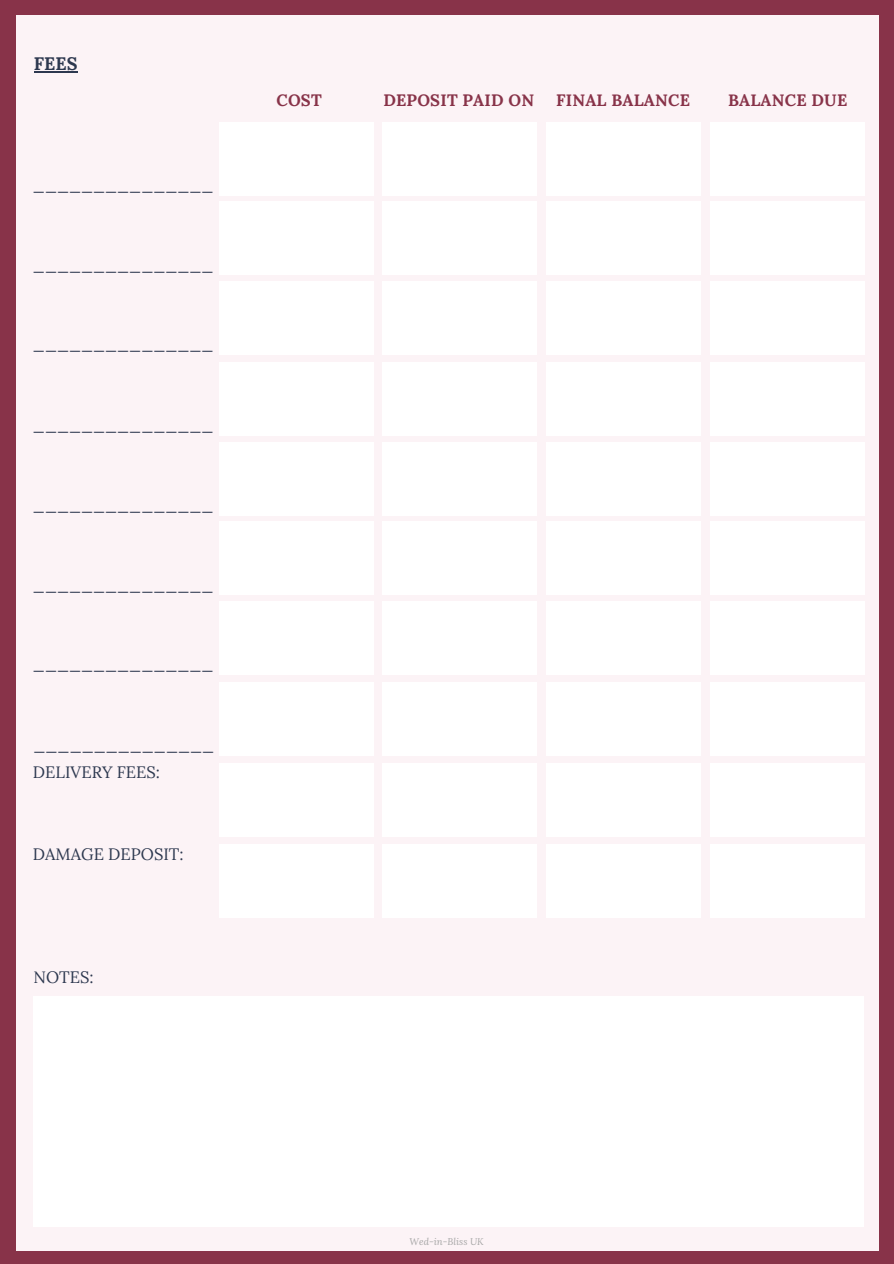
<style>
.page{position:relative;width:894px;height:1264px;background:#fff}
.page>*{position:absolute;margin:0;border:0;box-sizing:border-box;transform-origin:0 0}
.t1{font:700 18px "Lora";color:#2d384f}
.t2{font:16.5px "Lora";color:#2d384f}
.t3{font:700 16.5px "Lora";letter-spacing:.015em;color:#883349}
.t4{font:italic 9.6px "Lora";color:#a6a6a6}
</style>
<div class="page">
<div style="left:0;top:0;width:893px;height:1263px;background:#883349"></div>
<div style="left:16px;top:15px;width:861px;height:1235px;background:#fcf3f6"></div>
<hr style="left:34px;top:72px;width:43px;height:1px;background:#2d384f">
<div style="left:219px;top:122px;width:154px;height:73px;background:#fff"></div>
<div style="left:382px;top:122px;width:154px;height:73px;background:#fff"></div>
<div style="left:546px;top:122px;width:154px;height:73px;background:#fff"></div>
<div style="left:710px;top:122px;width:154px;height:73px;background:#fff"></div>
<div style="left:219px;top:201px;width:155px;height:74px;background:#fff"></div>
<div style="left:382px;top:201px;width:154px;height:74px;background:#fff"></div>
<div style="left:546px;top:201px;width:155px;height:74px;background:#fff"></div>
<div style="left:710px;top:201px;width:154px;height:74px;background:#fff"></div>
<div style="left:219px;top:281px;width:155px;height:73px;background:#fff"></div>
<div style="left:382px;top:281px;width:154px;height:73px;background:#fff"></div>
<div style="left:546px;top:281px;width:155px;height:73px;background:#fff"></div>
<div style="left:710px;top:281px;width:154px;height:73px;background:#fff"></div>
<div style="left:219px;top:362px;width:155px;height:73px;background:#fff"></div>
<div style="left:382px;top:362px;width:154px;height:73px;background:#fff"></div>
<div style="left:546px;top:362px;width:155px;height:73px;background:#fff"></div>
<div style="left:710px;top:362px;width:154px;height:73px;background:#fff"></div>
<div style="left:219px;top:442px;width:154px;height:73px;background:#fff"></div>
<div style="left:382px;top:442px;width:154px;height:73px;background:#fff"></div>
<div style="left:546px;top:442px;width:154px;height:73px;background:#fff"></div>
<div style="left:710px;top:442px;width:154px;height:73px;background:#fff"></div>
<div style="left:219px;top:521px;width:155px;height:73px;background:#fff"></div>
<div style="left:382px;top:521px;width:154px;height:73px;background:#fff"></div>
<div style="left:546px;top:521px;width:155px;height:73px;background:#fff"></div>
<div style="left:710px;top:521px;width:154px;height:73px;background:#fff"></div>
<div style="left:219px;top:601px;width:155px;height:73px;background:#fff"></div>
<div style="left:382px;top:601px;width:154px;height:73px;background:#fff"></div>
<div style="left:546px;top:601px;width:155px;height:73px;background:#fff"></div>
<div style="left:710px;top:601px;width:154px;height:73px;background:#fff"></div>
<div style="left:219px;top:682px;width:155px;height:73px;background:#fff"></div>
<div style="left:382px;top:682px;width:154px;height:73px;background:#fff"></div>
<div style="left:546px;top:682px;width:155px;height:73px;background:#fff"></div>
<div style="left:710px;top:682px;width:154px;height:73px;background:#fff"></div>
<div style="left:219px;top:763px;width:155px;height:73px;background:#fff"></div>
<div style="left:382px;top:763px;width:154px;height:73px;background:#fff"></div>
<div style="left:546px;top:763px;width:155px;height:73px;background:#fff"></div>
<div style="left:710px;top:763px;width:154px;height:73px;background:#fff"></div>
<div style="left:219px;top:844px;width:155px;height:73px;background:#fff"></div>
<div style="left:382px;top:844px;width:154px;height:73px;background:#fff"></div>
<div style="left:546px;top:844px;width:155px;height:73px;background:#fff"></div>
<div style="left:710px;top:844px;width:154px;height:73px;background:#fff"></div>
<div style="left:33px;top:996px;width:830px;height:231px;background:#fff"></div>
<p class="t1" style="left:34px;top:52px;width:45px">FEES</p>
<p class="t2" style="left:33px;top:175px;width:182px">_______________</p>
<p class="t2" style="left:33px;top:254px;width:182px">_______________</p>
<p class="t2" style="left:33px;top:333px;width:182px">_______________</p>
<p class="t2" style="left:33px;top:415px;width:182px">_______________</p>
<p class="t2" style="left:33px;top:494px;width:182px">_______________</p>
<p class="t2" style="left:33px;top:574px;width:182px">_______________</p>
<p class="t2" style="left:33px;top:653px;width:182px">_______________</p>
<p class="t2" style="left:34px;top:734px;width:182px">_______________</p>
<p class="t2" style="left:33px;top:761px;width:128px">DELIVERY FEES:</p>
<p class="t2" style="left:33px;top:842px;width:152px">DAMAGE DEPOSIT:</p>
<p class="t2" style="left:34px;top:966px;width:61px">NOTES:</p>
<p class="t3" style="left:276px;top:89px;width:47px">COST</p>
<p class="t3" style="left:383px;top:89px;width:152px">DEPOSIT PAID ON</p>
<p class="t3" style="left:556px;top:89px;width:135px">FINAL BALANCE</p>
<p class="t3" style="left:727px;top:89px;width:121px">BALANCE DUE</p>
<p class="t4" style="left:409px;top:1235px;width:76px">Wed-in-Bliss UK</p>
</div>
